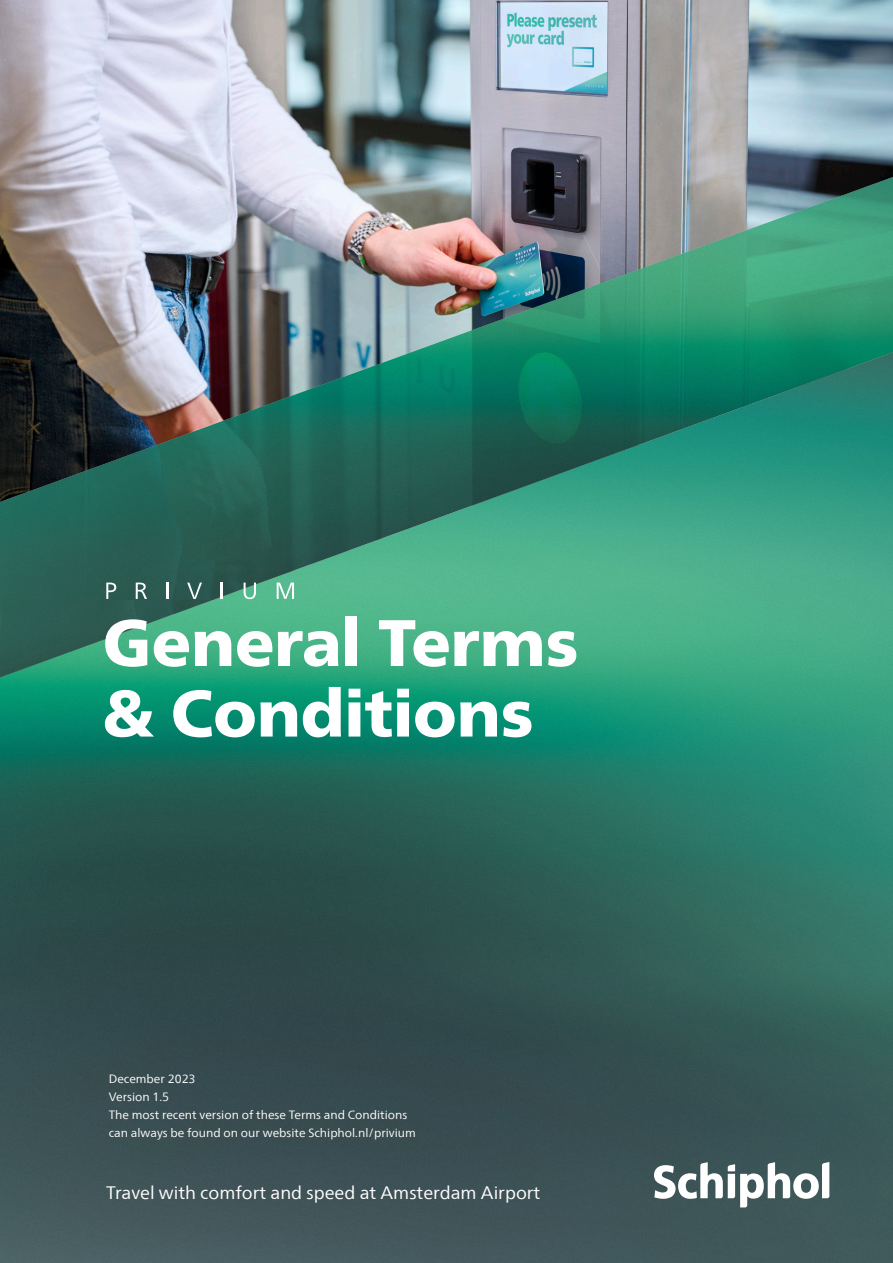
<style>
.page{position:relative;width:893px;height:1263px;background:#fff}
.page>*{position:absolute;margin:0;border:0;box-sizing:border-box;transform-origin:0 0}
.t1{font:900 65.55px/70.5px "Frutigerfor Schiphol";color:#fff}
.t2{font:18px "Frutigerfor Schiphol";color:#fff}
.t3{font:12px/18px "Frutigerfor Schiphol";color:#fff}
</style>
<div class="page">
<img style="left:0;top:0;width:893px;height:172px">
<img style="left:0;top:682px;width:893px;height:581px">
<img style="left:0;top:176px;width:893px;height:502px">
<svg style="left:106px;top:583px;width:10px;height:16px"></svg>
<svg style="left:136px;top:583px;width:11px;height:16px"></svg>
<svg style="left:166px;top:583px;width:2px;height:16px"></svg>
<svg style="left:187px;top:583px;width:15px;height:16px"></svg>
<svg style="left:221px;top:583px;width:2px;height:16px"></svg>
<svg style="left:244px;top:583px;width:12px;height:16px"></svg>
<svg style="left:277px;top:583px;width:17px;height:16px"></svg>
<svg style="left:654px;top:1162px;width:175px;height:45px"></svg>
<p class="t1" style="left:103px;top:607px;width:477px">General Terms &amp; Conditions</p>
<p class="t3" style="left:109px;top:1069px;width:88px">December 2023</p>
<p class="t3" style="left:109px;top:1087px;width:309px">Version 1.5<br>The most recent version of these Terms and Conditions can always be found on our website Schiphol.nl/privium</p>
<p class="t2" style="left:106px;top:1182px;width:436px">Travel with comfort and speed at Amsterdam Airport</p>
</div>
